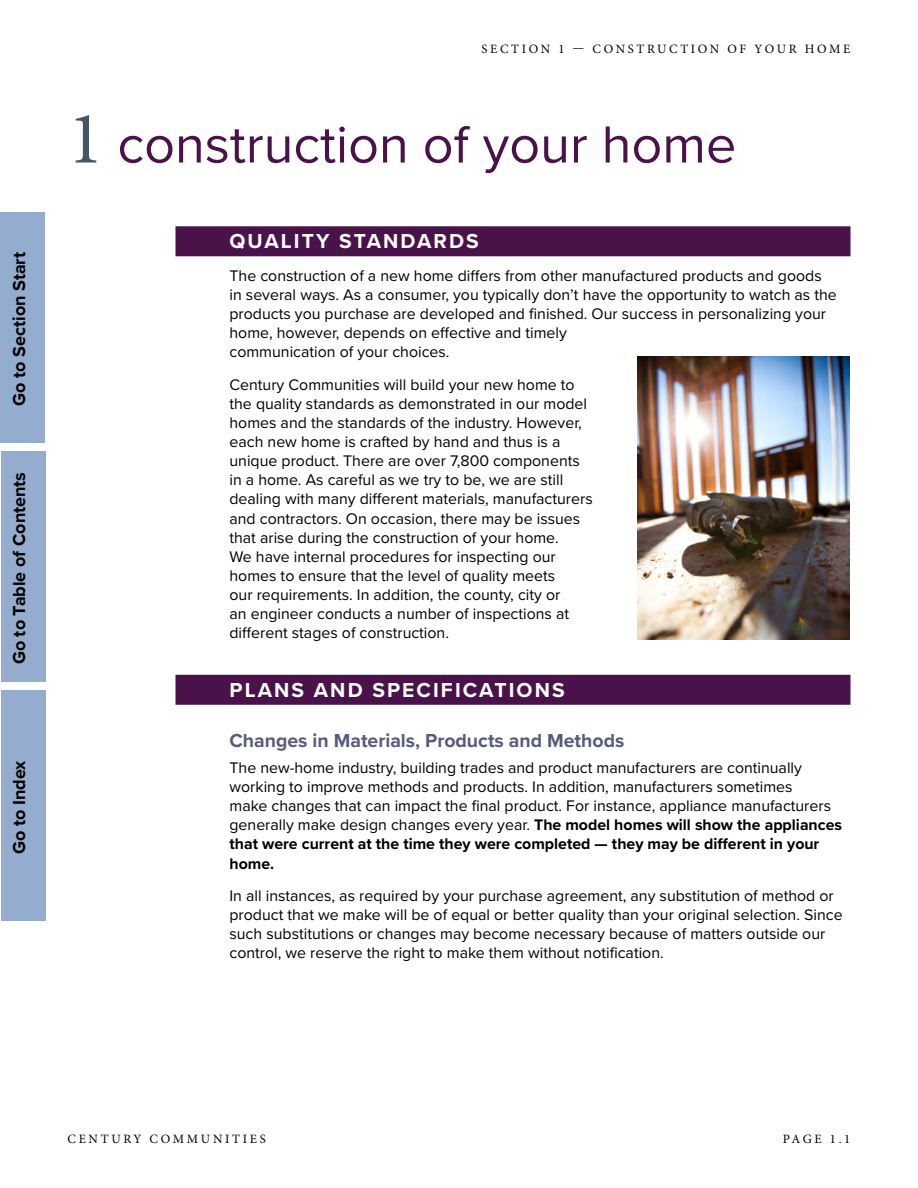
<style>
.page{position:relative;width:918px;height:1188px;background:#fff}
.page>*{position:absolute;margin:0;border:0;box-sizing:border-box;transform-origin:0 0}
.t1{font:54px "Proxima Nova";color:#4a114a}
.t2{font:700 21px "Proxima Nova";letter-spacing:.1em;color:#fff}
.t3{font:700 19.5px "Proxima Nova";color:#585b7d}
.t4{font:700 18px "Proxima Nova";color:#000}
.t5{font:15.9px/19px "Proxima Nova";color:#000}
.t6{font:12.75px "Minion Pro";letter-spacing:.21em;color:#000}
.s1{font-family:"Minion Pro";font-size:75px;color:#455561}
.s2{font-weight:700}
</style>
<div class="page">
<div style="left:1px;top:690px;width:44px;height:231px;background:#94acce"></div>
<div style="left:0;top:212px;width:45px;height:231px;background:#94acce"></div>
<div style="left:1px;top:451px;width:44px;height:231px;background:#94acce"></div>
<div style="left:176px;top:226px;width:674px;height:30px;background:#4a114a"></div>
<div style="left:176px;top:675px;width:674px;height:30px;background:#4a114a"></div>
<img style="left:637px;top:357px;width:212px;height:282px">
<p class="t4" style="left:6px;top:406px;width:155px;rotate:-90deg">Go to Section Start</p>
<p class="t4" style="left:6px;top:664px;width:194px;rotate:-90deg">Go to Table of Contents</p>
<p class="t4" style="left:6px;top:854px;width:95px;rotate:-90deg">Go to Index</p>
<p class="t6" style="left:482px;top:40px;width:370px">SECTION 1 — CONSTRUCTION OF YOUR HOME</p>
<h1 class="t1" style="left:68px;top:104px;width:670px"><span class="s1">1</span> construction of your home</h1>
<h2 class="t2" style="left:230px;top:226px;width:251px">QUALITY STANDARDS</h2>
<p class="t5" style="left:230px;top:266px;width:609px">The construction of a new home differs from other manufactured products and goods in several ways. As a consumer, you typically don’t have the opportunity to watch as the products you purchase are developed and finished. Our success in personalizing your home, however, depends on effective and timely<br>communication of your choices.</p>
<p class="t5" style="left:230px;top:374px;width:365px">Century Communities will build your new home to the quality standards as demonstrated in our model homes and the standards of the industry. However, each new home is crafted by hand and thus is a unique product. There are over 7,800 components in a home. As careful as we try to be, we are still dealing with many different materials, manufacturers and contractors. On occasion, there may be issues that arise during the construction of your home.<br>We have internal procedures for inspecting our homes to ensure that the level of quality meets<br>our requirements. In addition, the county, city or<br>an engineer conducts a number of inspections at different stages of construction.</p>
<h2 class="t2" style="left:230px;top:674px;width:337px">PLANS AND SPECIFICATIONS</h2>
<p class="t3" style="left:230px;top:726px;width:396px">Changes in Materials, Products and Methods</p>
<p class="t5" style="left:230px;top:758px;width:614px">The new-home industry, building trades and product manufacturers are continually working to improve methods and products. In addition, manufacturers sometimes<br>make changes that can impact the final product. For instance, appliance manufacturers generally make design changes every year. <span class="s2">The model homes will show the appliances that were current at the time they were completed — they may be different in your home.</span></p>
<p class="t5" style="left:230px;top:886px;width:615px">In all instances, as required by your purchase agreement, any substitution of method or product that we make will be of equal or better quality than your original selection. Since such substitutions or changes may become necessary because of matters outside our control, we reserve the right to make them without notification.</p>
<p class="t6" style="left:68px;top:1131px;width:200px">CENTURY COMMUNITIES</p>
<p class="t6" style="left:783px;top:1131px;width:69px">PAGE 1.1</p>
</div>
